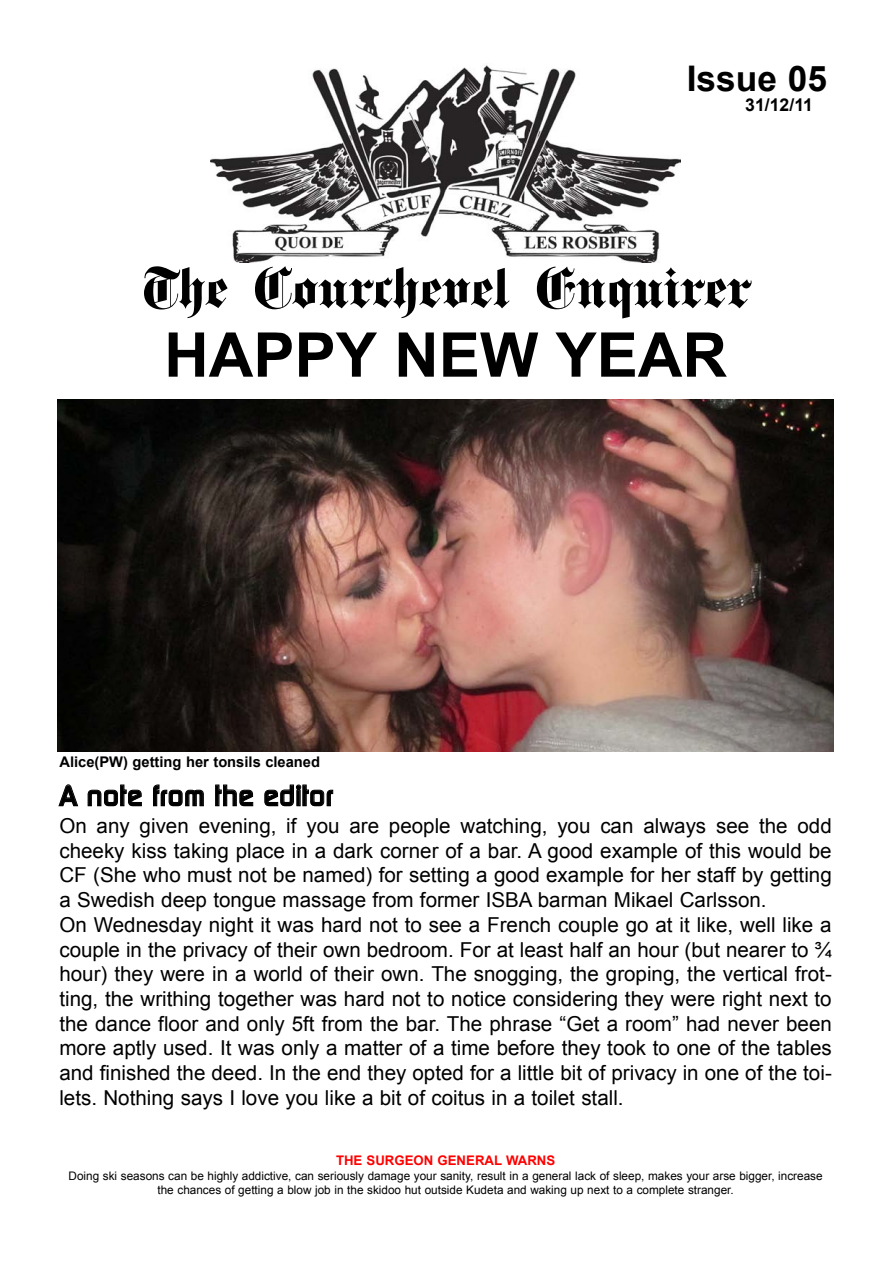
<style>
.page{position:relative;width:893px;height:1263px;background:#fff}
.page>*{position:absolute;margin:0;border:0;box-sizing:border-box;transform-origin:0 0}
.t1{font:700 61.8px "Arial";color:#000}
.t2{font:52.95px "Steelplate Textura";color:#000}
.t3{font:700 35.25px "Arial";color:#000}
.t4{font:29.4px "Newage";color:#000}
.t5{font:20.55px/24.8px "Arial";color:#000}
.t6{font:700 17.7px "Arial";color:#000}
.t7{font:700 14.7px "Arial";color:#000}
.t8{font:700 13.2px "Arial";color:#f00}
.t9{font:11.7px/14.1px "Arial";color:#000;text-align:center}
</style>
<div class="page">
<img style="left:211px;top:65px;width:469px;height:198px">
<img style="left:58px;top:400px;width:775px;height:352px">
<h3 class="t3" style="left:686px;top:55px;width:142px">Issue 05</h3>
<p class="t6" style="left:745px;top:93px;width:69px">31/12/11</p>
<h2 class="t2" style="left:141px;top:255px;width:611px">The Courchevel Enquirer</h2>
<h1 class="t1" style="left:164px;top:314px;width:564px">HAPPY NEW YEAR</h1>
<p class="t7" style="left:59px;top:753px;width:262px">Alice(PW) getting her tonsils cleaned</p>
<h3 class="t4" style="left:59px;top:779px;width:275px">A note from the editor</h3>
<p class="t5" style="left:59px;top:814px;width:774px">On any given evening, if you are people watching, you can always see the odd cheeky kiss taking place in a dark corner of a bar. A good example of this would be CF (She who must not be named) for setting a good example for her staff by getting a Swedish deep tongue massage from former ISBA barman Mikael Carlsson.<br>On Wednesday night it was hard not to see a French couple go at it like, well like a couple in the privacy of their own bedroom. For at least half an hour (but nearer to ! hour) they were in a world of their own. The snogging, the groping, the vertical frot&shy;ting, the writhing together was hard not to notice considering they were right next to the dance floor and only 5ft from the bar. The phrase “Get a room” had never been more aptly used. It was only a matter of a time before they took to one of the tables and finished the deed. In the end they opted for a little bit of privacy in one of the toi&shy;lets. Nothing says I love you like a bit of coitus in a toilet stall.</p>
<p class="t8" style="left:336px;top:1151px;width:221px">THE SURGEON GENERAL WARNS</p>
<p class="t9" style="left:69px;top:1168px;width:755px">Doing ski seasons can be highly addictive, can seriously damage your sanity, result in a general lack of sleep, makes your arse bigger, increase the chances of getting a blow job in the skidoo hut outside Kudeta and waking up next to a complete stranger.</p>
</div>
